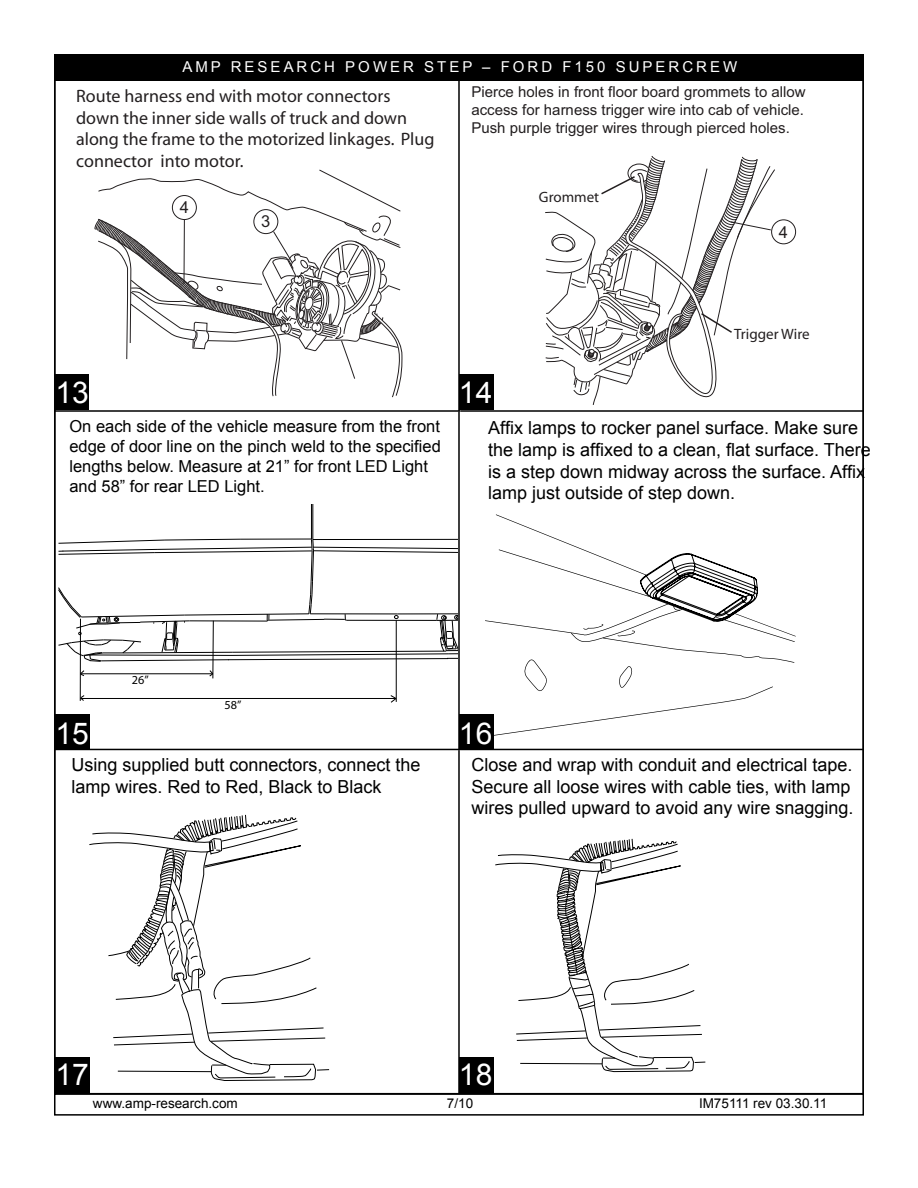
<style>
.page{position:relative;width:918px;height:1188px;background:#fff}
.page>*{position:absolute;margin:0;border:0;box-sizing:border-box;transform-origin:0 0}
.t1{font:30px "Arial";color:#fff}
.t2{font:18px/21.6px "Arial";color:#000}
.t3{font:18px/21.6px "Myriad";color:#231f20}
.t4{font:16.5px/19.8px "Arial";color:#000}
.t5{font:16.5px "Arial";color:#231f20}
.t6{font:15px/18px "Arial";color:#231f20;text-align:justify}
.t7{font:15px "Arial";letter-spacing:.2em;color:#fff}
.t8{font:15px "Myriad";color:#231f20}
.t9{font:13.5px "Arial";color:#000}
.t10{font:12.3px "Myriad";color:#000}
</style>
<div class="page">
<div style="left:54px;top:55px;width:809px;height:26px;background:#000"></div>
<svg style="left:94px;top:169px;width:309px;height:228px"></svg>
<div style="left:771px;top:219px;width:25px;height:25px;border:1px solid #231f20;border-radius:50%"></div>
<svg style="left:545px;top:156px;width:231px;height:249px"></svg>
<svg style="left:485px;top:514px;width:311px;height:222px"></svg>
<svg style="left:88px;top:814px;width:242px;height:267px"></svg>
<svg style="left:495px;top:838px;width:210px;height:235px"></svg>
<div style="left:55px;top:374px;width:34px;height:36px;background:#000"></div>
<div style="left:459px;top:374px;width:35px;height:36px;background:#000"></div>
<div style="left:459px;top:714px;width:35px;height:36px;background:#000"></div>
<div style="left:55px;top:714px;width:35px;height:36px;background:#000"></div>
<div style="left:55px;top:1058px;width:35px;height:36px;background:#000"></div>
<div style="left:459px;top:1058px;width:35px;height:36px;background:#000"></div>
<hr style="left:311px;top:504px;width:1px;height:36px;background:#000">
<hr style="left:313px;top:504px;width:1px;height:36px;background:#000">
<hr style="left:80px;top:619px;width:1px;height:82px;background:#000">
<hr style="left:80px;top:698px;width:316px;height:1px;background:#000">
<hr style="left:396px;top:621px;width:1px;height:81px;background:#000">
<svg style="left:390px;top:695px;width:7px;height:8px"></svg>
<svg style="left:80px;top:695px;width:5px;height:6px"></svg>
<svg style="left:58px;top:539px;width:399px;height:140px"></svg>
<hr style="left:54px;top:410px;width:406px;height:2px;background:#000">
<hr style="left:460px;top:410px;width:404px;height:2px;background:#000">
<hr style="left:54px;top:749px;width:406px;height:1px;background:#000">
<hr style="left:460px;top:749px;width:404px;height:1px;background:#000">
<hr style="left:458px;top:750px;width:2px;height:344px;background:#000">
<hr style="left:458px;top:412px;width:2px;height:338px;background:#000">
<hr style="left:458px;top:80px;width:2px;height:331px;background:#000">
<div style="left:54px;top:1093px;width:810px;height:23px;border:1px solid #000"></div>
<p class="t7" style="left:182px;top:61px;width:556px">AMP RESEARCH POWER STEP – FORD F150 SUPERCREW</p>
<p class="t3" style="left:76px;top:87px;width:360px">Route harness end with motor connectors down the inner side walls of truck and down along the frame to the motorized linkages. Plug connector into motor.</p>
<p class="t5" style="left:180px;top:201px;width:11px">4</p>
<p class="t5" style="left:261px;top:215px;width:11px">3</p>
<p class="t6" style="left:471px;top:85px;width:336px">Pierce holes in front floor board grommets to allow access for harness trigger wire into cab of vehicle.<br>Push purple trigger wires through pierced holes.</p>
<p class="t8" style="left:539px;top:191px;width:62px">Grommet</p>
<p class="t5" style="left:779px;top:226px;width:11px">4</p>
<h1 class="t1" style="left:55px;top:381px;width:35px">13</h1>
<h1 class="t1" style="left:459px;top:381px;width:35px">14</h1>
<p class="t8" style="left:734px;top:328px;width:77px">Trigger Wire</p>
<p class="t4" style="left:69px;top:418px;width:373px">On each side of the vehicle measure from the front edge of door line on the pinch weld to the specified lengths below. Measure at 21” for front LED Light and 58” for rear LED Light.</p>
<p class="t2" style="left:488px;top:419px;width:384px">Affix lamps to rocker panel surface. Make sure the lamp is affixed to a clean, flat surface. There is a step down midway across the surface. Affix lamp just outside of step down.</p>
<p class="t10" style="left:132px;top:673px;width:18px">26”</p>
<p class="t10" style="left:225px;top:698px;width:18px">58”</p>
<h1 class="t1" style="left:55px;top:722px;width:35px">15</h1>
<h1 class="t1" style="left:459px;top:722px;width:35px">16</h1>
<p class="t2" style="left:71px;top:756px;width:351px">Using supplied butt connectors, connect the lamp wires. Red to Red, Black to Black</p>
<p class="t2" style="left:471px;top:756px;width:384px">Close and wrap with conduit and electrical tape.<br>Secure all loose wires with cable ties, with lamp wires pulled upward to avoid any wire snagging.</p>
<h1 class="t1" style="left:55px;top:1064px;width:35px">17</h1>
<h1 class="t1" style="left:459px;top:1064px;width:35px">18</h1>
<p class="t9" style="left:93px;top:1098px;width:146px">www.amp-research.com</p>
<p class="t9" style="left:447px;top:1098px;width:28px">7/10</p>
<p class="t9" style="left:699px;top:1098px;width:130px">IM75111 rev 03.30.11</p>
</div>
